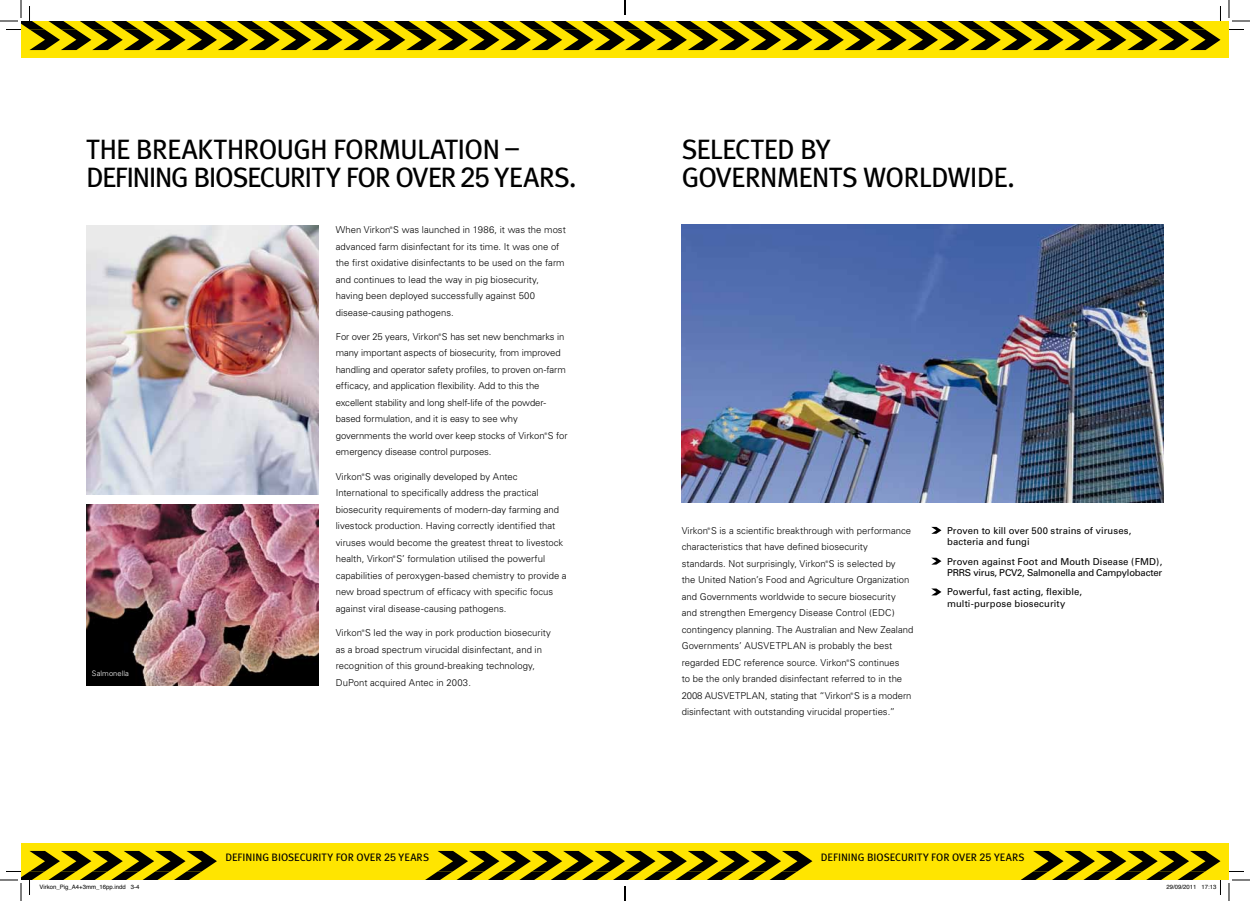
<style>
.page{position:relative;width:1250px;height:901px;background:#fff}
.page>*{position:absolute;margin:0;border:0;box-sizing:border-box;transform-origin:0 0}
.t1{font:28px/28px "Meta Plus";letter-spacing:-.035em;color:#000}
.t2{font:10.8px "Meta Plus";color:#000}
.t3{font:300 9.5px/16.5px "Univers";color:#000}
.t4{font:9.5px/11.5px "Univers";letter-spacing:.01em;color:#000}
.t5{font:9.5px/11.5px "Univers";letter-spacing:-.01em;color:#000}
.t6{font:300 7.5px "Univers";letter-spacing:.01em;color:#fff}
.t7{font:6px "Helvetica";color:#000}
.t8{font:300 3.5px "Univers";color:#000}
.s1{font-family:"Univers"}
</style>
<div class="page">
<img style="left:681px;top:224px;width:482px;height:278px">
<div style="left:21px;top:21px;width:1208px;height:37px;background:#ffe500"></div>
<svg style="left:931px;top:588px;width:10px;height:7px"></svg>
<svg style="left:931px;top:527px;width:10px;height:7px"></svg>
<svg style="left:931px;top:558px;width:10px;height:7px"></svg>
<div style="left:21px;top:843px;width:1208px;height:37px;background:#ffe500"></div>
<img style="left:86px;top:225px;width:233px;height:269px">
<img style="left:86px;top:504px;width:233px;height:182px">
<svg style="left:1229px;top:29px;width:15px;height:1px"></svg>
<svg style="left:1229px;top:871px;width:15px;height:1px"></svg>
<svg style="left:1228px;top:0;width:22px;height:22px"></svg>
<svg style="left:1228px;top:879px;width:22px;height:22px"></svg>
<svg style="left:0;top:0;width:1221px;height:50px"></svg>
<svg style="left:0;top:851px;width:1221px;height:50px"></svg>
<h1 class="t1" style="left:86px;top:135px;width:16px">THE</h1>
<h1 class="t1" style="left:136px;top:135px;width:336px">BREAKTHROUGH FORMULATION</h1>
<h1 class="t1" style="left:505px;top:133px;width:15px">–</h1>
<h1 class="t1" style="left:86px;top:163px;width:53px">DEFINING</h1>
<h1 class="t1" style="left:193px;top:163px;width:384px">BIOSECURITY FOR OVER <span class="s1">25</span> YEARS.</h1>
<p class="t6" style="left:92px;top:669px;width:39px">Salmonella</p>
<p class="t3" style="left:336px;top:221px;width:232px">When Virkon S was launched in 1986, it was the most</p>
<p class="t8" style="left:390px;top:226px;width:4px">®</p>
<p class="t3" style="left:336px;top:238px;width:230px">advanced farm disinfectant for its time. It was one of the first oxidative disinfectants to be used on the farm and continues to lead the way in pig biosecurity, having been deployed successfully against 500 disease-causing pathogens.</p>
<p class="t3" style="left:336px;top:328px;width:230px">For over 25 years, Virkon S has set new benchmarks in</p>
<p class="t8" style="left:438px;top:333px;width:4px">®</p>
<p class="t3" style="left:336px;top:345px;width:233px">many important aspects of biosecurity, from improved handling and operator safety profiles, to proven on-farm efficacy, and application flexibility. Add to this the excellent stability and long shelf-life of the powder&shy;based formulation, and it is easy to see why governments the world over keep stocks of Virkon S for</p>
<p class="t8" style="left:544px;top:432px;width:4px">®</p>
<p class="t3" style="left:336px;top:444px;width:157px">emergency disease control purposes.</p>
<p class="t3" style="left:336px;top:468px;width:183px">Virkon S was originally developed by Antec</p>
<p class="t8" style="left:362px;top:472px;width:4px">®</p>
<p class="t3" style="left:336px;top:485px;width:229px">International to specifically address the practical biosecurity requirements of modern-day farming and livestock production. Having correctly identified that viruses would become the greatest threat to livestock health, Virkon S’ formulation utilised the powerful</p>
<p class="t8" style="left:393px;top:555px;width:4px">®</p>
<p class="t3" style="left:336px;top:567px;width:232px">capabilities of peroxygen-based chemistry to provide a new broad spectrum of efficacy with specific focus against viral disease-causing pathogens.</p>
<p class="t3" style="left:336px;top:624px;width:217px">Virkon S led the way in pork production biosecurity</p>
<p class="t8" style="left:362px;top:629px;width:4px">®</p>
<p class="t3" style="left:336px;top:641px;width:208px">as a broad spectrum virucidal disinfectant, and in recognition of this ground-breaking technology,<br>DuPont acquired Antec in 2003.</p>
<h1 class="t1" style="left:681px;top:135px;width:335px">SELECTED BY<br>GOVERN MENTS WORLDWI DE.</h1>
<p class="t3" style="left:681px;top:522px;width:231px">Virkon S is a scientific breakthrough with performance</p>
<p class="t8" style="left:707px;top:526px;width:4px">®</p>
<p class="t3" style="left:681px;top:539px;width:215px">characteristics that have defined biosecurity standards. Not surprisingly, Virkon S is selected by</p>
<p class="t8" style="left:825px;top:559px;width:4px">®</p>
<p class="t3" style="left:681px;top:572px;width:233px">the United Nation’s Food and Agriculture Organization and Governments worldwide to secure biosecurity and strengthen Emergency Disease Control (EDC) contingency planning. The Australian and New Zealand Governments’ AUSVETPLAN is probably the best regarded EDC reference source. Virkon S continues</p>
<p class="t8" style="left:846px;top:658px;width:4px">®</p>
<p class="t3" style="left:681px;top:671px;width:231px">to be the only branded disinfectant referred to in the<br>2008 AUSVETPLAN, stating that “Virkon S is a modern</p>
<p class="t8" style="left:850px;top:691px;width:4px">®</p>
<p class="t3" style="left:681px;top:704px;width:215px">disinfectant with outstanding virucidal properties.”</p>
<p class="t4" style="left:947px;top:525px;width:186px">Proven to kill over 500 strains of viruses, bacteria and fungi</p>
<p class="t5" style="left:947px;top:555px;width:217px">Proven against Foot and Mouth Disease (FMD),<br>PRRS virus, PCV2, Salmonella and Campylobacter</p>
<p class="t4" style="left:947px;top:586px;width:136px">Powerful, fast acting, flexible, multi-purpose biosecurity</p>
<p class="t2" style="left:225px;top:851px;width:24px">DEFINING</p>
<p class="t2" style="left:271px;top:851px;width:159px">BIOSECURITY FOR OVER <span class="s1">25</span> YEARS</p>
<p class="t2" style="left:821px;top:851px;width:24px">DEFINING</p>
<p class="t2" style="left:867px;top:851px;width:159px">BIOSECURITY FOR OVER <span class="s1">25</span> YEARS</p>
<p class="t7" style="left:40px;top:882px;width:101px">Virkon_Pig_A4+3mm_16pp.indd 3-4</p>
<p class="t7" style="left:1166px;top:882px;width:52px">29/09/2011 17:13</p>
</div>
